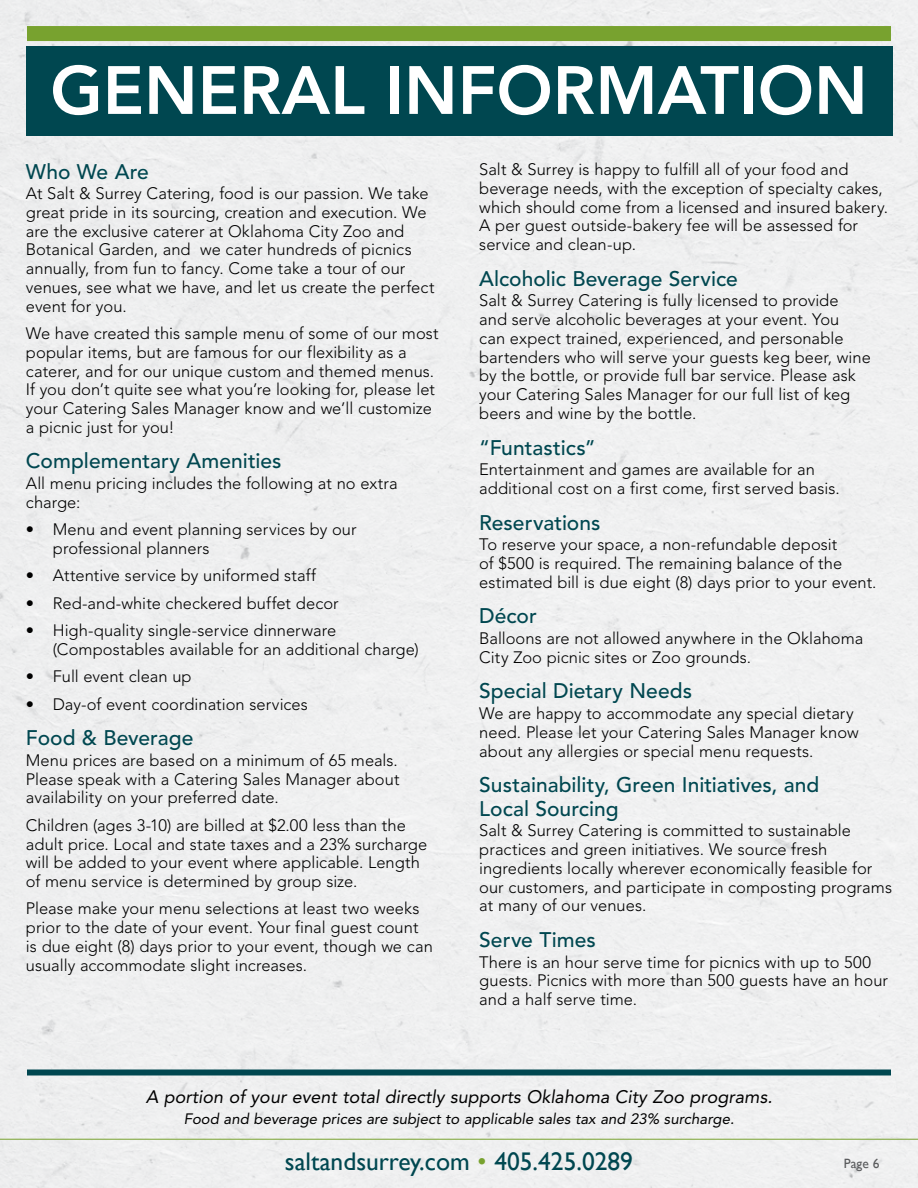
<style>
.page{position:relative;width:918px;height:1188px;background:#efeff0}
.page>*{position:absolute;margin:0;border:0;box-sizing:border-box;transform-origin:0 0}
.t1{font:800 67.5px "Avenir LT Std";color:#fff}
.t2{font:25.5px "Gill Sans";color:#004750}
.t3{font:500 21px/23.7px "Avenir LT Std";color:#004750}
.t4{font:italic 18px "Avenir LT Std";color:#000}
.t5{font:300 16.5px/18.8px "Avenir LT Std";color:#000}
.t6{font:italic 15px "Avenir LT Std";color:#000}
.t7{font:13.5px "Gill Sans";color:#5a5b5d}
.s1{color:#78a22f}
</style>
<div class="page">
<hr style="left:0;top:1139px;width:918px;height:1px;background:#78a22f">
<div style="left:27px;top:1070px;width:864px;height:6px;background:#004750"></div>
<div style="left:27px;top:26px;width:864px;height:15px;background:#78a22f"></div>
<div style="left:26px;top:47px;width:866px;height:89px;background:#004750"></div>
<h1 class="t1" style="left:50px;top:51px;width:819px">GENERAL INFORMATION</h1>
<p class="t3" style="left:26px;top:160px;width:125px">Who We Are</p>
<p class="t5" style="left:26px;top:184px;width:410px">At Salt &amp; Surrey Catering, food is our passion. We take great pride in its sourcing, creation and execution. We are the exclusive caterer at Oklahoma City Zoo and Botanical Garden, and we cater hundreds of picnics annually, from fun to fancy. Come take a tour of our venues, see what we have, and let us create the perfect event for you.</p>
<p class="t5" style="left:26px;top:324px;width:414px">We have created this sample menu of some of our most popular items, but are famous for our flexibility as a caterer, and for our unique custom and themed menus.<br>If you don’t quite see what you’re looking for, please let your Catering Sales Manager know and we’ll customize a picnic just for you!</p>
<p class="t3" style="left:26px;top:450px;width:257px">Complementary Amenities</p>
<p class="t5" style="left:26px;top:474px;width:373px">All menu pricing includes the following at no extra charge:</p>
<p class="t5" style="left:53px;top:520px;width:305px;text-indent:-27px">• Menu and event planning services by our professional planners</p>
<p class="t5" style="left:26px;top:566px;width:292px">• Attentive service by uniformed staff</p>
<p class="t5" style="left:26px;top:594px;width:314px">• Red-and-white checkered buffet decor</p>
<p class="t5" style="left:53px;top:621px;width:368px;text-indent:-27px">• High-quality single-service dinnerware (Compostables available for an additional charge)</p>
<p class="t5" style="left:26px;top:667px;width:167px">• Full event clean up</p>
<p class="t5" style="left:26px;top:695px;width:284px">• Day-of event coordination services</p>
<p class="t3" style="left:26px;top:727px;width:169px">Food &amp; Beverage</p>
<p class="t5" style="left:26px;top:751px;width:375px;text-align:justify">Menu prices are based on a minimum of 65 meals.<br>Please speak with a Catering Sales Manager about availability on your preferred date.</p>
<p class="t5" style="left:26px;top:816px;width:403px">Children (ages 3-10) are billed at $2.00 less than the adult price. Local and state taxes and a 23% surcharge will be added to your event where applicable. Length of menu service is determined by group size.</p>
<p class="t5" style="left:26px;top:899px;width:408px">Please make your menu selections at least two weeks prior to the date of your event. Your final guest count is due eight (8) days prior to your event, though we can usually accommodate slight increases.</p>
<p class="t5" style="left:479px;top:160px;width:410px">Salt &amp; Surrey is happy to fulfill all of your food and beverage needs, with the exception of specialty cakes, which should come from a licensed and insured bakery.<br>A per guest outside-bakery fee will be assessed for service and clean-up.</p>
<p class="t3" style="left:479px;top:267px;width:260px">Alcoholic Beverage Service</p>
<p class="t5" style="left:479px;top:291px;width:393px">Salt &amp; Surrey Catering is fully licensed to provide<br>and serve alcoholic beverages at your event. You<br>can expect trained, experienced, and personable bartenders who will serve your guests keg beer, wine by the bottle, or provide full bar service. Please ask your Catering Sales Manager for our full list of keg beers and wine by the bottle.</p>
<p class="t3" style="left:479px;top:436px;width:118px">“Funtastics”</p>
<p class="t5" style="left:479px;top:460px;width:362px">Entertainment and games are available for an additional cost on a first come, first served basis.</p>
<p class="t3" style="left:479px;top:511px;width:123px">Reservations</p>
<p class="t5" style="left:479px;top:535px;width:399px">To reserve your space, a non-refundable deposit<br>of $500 is required. The remaining balance of the estimated bill is due eight (8) days prior to your event.</p>
<p class="t3" style="left:479px;top:605px;width:59px">Décor</p>
<p class="t5" style="left:479px;top:629px;width:386px">Balloons are not allowed anywhere in the Oklahoma<br>City Zoo picnic sites or Zoo grounds.</p>
<p class="t3" style="left:479px;top:680px;width:214px">Special Dietary Needs</p>
<p class="t5" style="left:479px;top:704px;width:381px">We are happy to accommodate any special dietary need. Please let your Catering Sales Manager know about any allergies or special menu requests.</p>
<p class="t3" style="left:479px;top:774px;width:342px">Sustainability, Green Initiatives, and<br>Local Sourcing</p>
<p class="t5" style="left:479px;top:821px;width:414px">Salt &amp; Surrey Catering is committed to sustainable practices and green initiatives. We source fresh ingredients locally wherever economically feasible for our customers, and participate in composting programs at many of our venues.</p>
<p class="t3" style="left:479px;top:929px;width:118px">Serve Times</p>
<p class="t5" style="left:479px;top:953px;width:410px">There is an hour serve time for picnics with up to 500 guests. Picnics with more than 500 guests have an hour and a half serve time.</p>
<p class="t4" style="left:146px;top:1086px;width:628px">A portion of your event total directly supports Oklahoma City Zoo programs.</p>
<p class="t6" style="left:184px;top:1110px;width:552px">Food and beverage prices are subject to applicable sales tax and 23% surcharge.</p>
<h2 class="t2" style="left:285px;top:1147px;width:350px">saltandsurrey.com <span class="s1">•</span> 405.425.0289</h2>
<p class="t7" style="left:844px;top:1156px;width:37px">Page 6</p>
</div>
